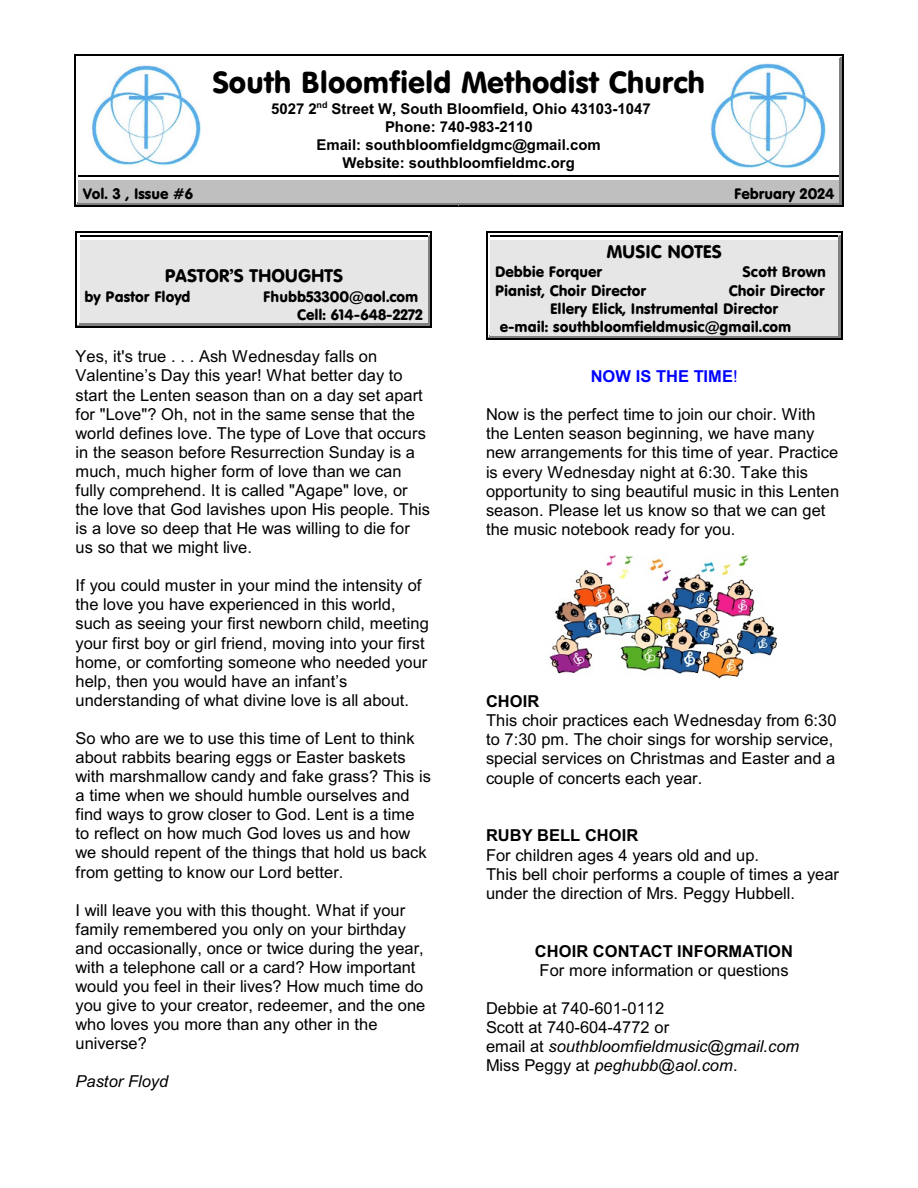
<style>
.page{position:relative;width:918px;height:1188px;background:#fff}
.page>*{position:absolute;margin:0;border:0;box-sizing:border-box;transform-origin:0 0}
.t1{font:30px "VAG Rounded BT";color:#000}
.t2{font:18px "VAG Rounded BT";color:#000}
.t3{font:16.5px/19px "Arial";color:#000}
.t4{font:700 16.5px "Arial";color:#000}
.t5{font:700 16.5px "Arial";letter-spacing:.005em;color:#00f}
.t6{font:italic 16.5px "Arial";color:#000}
.t7{font:700 15px/17.9px "Arial";color:#000;text-align:center}
.t8{font:italic 15px "VAG Rounded BT";color:#000}
.t9{font:15px/18.3px "VAG Rounded BT";color:#000}
.s1{font-style:normal}
.s2{font-weight:400}
.s3{font-style:italic}
</style>
<div class="page">
<hr style="left:840px;top:57px;width:1px;height:118px;background:#808080">
<hr style="left:77px;top:57px;width:764px;height:1px;background:#fff">
<hr style="left:841px;top:55px;width:1px;height:120px;background:#808080">
<hr style="left:75px;top:55px;width:767px;height:2px;background:#fff">
<hr style="left:74px;top:54px;width:2px;height:121px;background:#000">
<hr style="left:842px;top:54px;width:1px;height:121px;background:#000">
<hr style="left:74px;top:54px;width:769px;height:1px;background:#000">
<hr style="left:77px;top:203px;width:382px;height:1px;background:#808080">
<hr style="left:75px;top:204px;width:384px;height:1px;background:#808080">
<hr style="left:74px;top:175px;width:2px;height:32px;background:#000">
<hr style="left:74px;top:206px;width:385px;height:1px;background:#000">
<div style="left:78px;top:178px;width:381px;height:24px;background:#bfbfbf"></div>
<hr style="left:78px;top:178px;width:381px;height:1px;background:#fff">
<hr style="left:78px;top:175px;width:381px;height:2px;background:#000">
<svg style="left:840px;top:175px;width:1px;height:28px"></svg>
<hr style="left:459px;top:203px;width:382px;height:1px;background:#808080">
<hr style="left:841px;top:175px;width:1px;height:30px;background:#808080">
<hr style="left:459px;top:204px;width:383px;height:1px;background:#808080">
<hr style="left:842px;top:175px;width:1px;height:32px;background:#000">
<hr style="left:459px;top:206px;width:384px;height:1px;background:#000">
<div style="left:459px;top:178px;width:380px;height:24px;background:#bfbfbf"></div>
<hr style="left:459px;top:178px;width:380px;height:1px;background:#fff">
<hr style="left:459px;top:175px;width:380px;height:2px;background:#000">
<hr style="left:428px;top:234px;width:1px;height:91px;background:#808080">
<hr style="left:78px;top:234px;width:351px;height:1px;background:#fff">
<hr style="left:78px;top:324px;width:351px;height:1px;background:#808080">
<hr style="left:429px;top:233px;width:1px;height:93px;background:#808080">
<hr style="left:77px;top:233px;width:353px;height:1px;background:#fff">
<hr style="left:77px;top:325px;width:353px;height:1px;background:#808080">
<hr style="left:76px;top:231px;width:1px;height:97px;background:#000">
<hr style="left:431px;top:231px;width:1px;height:97px;background:#000">
<hr style="left:76px;top:231px;width:356px;height:2px;background:#000">
<hr style="left:76px;top:327px;width:356px;height:1px;background:#000">
<div style="left:80px;top:239px;width:347px;height:84px;background:#e6e6e6"></div>
<hr style="left:80px;top:239px;width:347px;height:1px;background:#fff">
<hr style="left:80px;top:236px;width:347px;height:1px;background:#000">
<hr style="left:838px;top:234px;width:1px;height:103px;background:#808080">
<hr style="left:489px;top:234px;width:350px;height:1px;background:#fff">
<hr style="left:489px;top:336px;width:350px;height:1px;background:#808080">
<hr style="left:840px;top:233px;width:1px;height:105px;background:#808080">
<hr style="left:487px;top:233px;width:354px;height:1px;background:#fff">
<hr style="left:487px;top:337px;width:354px;height:2px;background:#808080">
<hr style="left:486px;top:231px;width:1px;height:109px;background:#000">
<hr style="left:841px;top:231px;width:1px;height:109px;background:#000">
<hr style="left:486px;top:231px;width:356px;height:2px;background:#000">
<hr style="left:486px;top:339px;width:356px;height:1px;background:#000">
<div style="left:490px;top:239px;width:348px;height:97px;background:#e6e6e6"></div>
<hr style="left:490px;top:239px;width:348px;height:1px;background:#fff">
<hr style="left:490px;top:236px;width:348px;height:1px;background:#000">
<img style="left:549px;top:555px;width:227px;height:123px">
<img style="left:710px;top:63px;width:115px;height:106px">
<img style="left:91px;top:65px;width:109px;height:101px">
<h1 class="t1" style="left:212px;top:70px;width:494px">South Bloomfield Methodist Church</h1>
<p class="t7" style="left:271px;top:101px;width:381px">5027 2<sup>nd</sup> Street W, South Bloomfield, Ohio 43103-1047<br>Phone: 740-983-2110<br>Email: southbloomfieldgmc@gmail.com<br>Website: southbloomfieldmc.org</p>
<p class="t9" style="left:83px;top:186px;width:111px">Vol. 3 , Issue #6</p>
<p class="t9" style="left:734px;top:186px;width:102px">February 2024</p>
<p class="t2" style="left:165px;top:269px;width:180px">PASTOR’S THOUGHTS</p>
<p class="t9" style="left:85px;top:288px;width:107px">by Pastor Floyd</p>
<p class="t9" style="left:297px;top:288px;width:127px;text-indent:-34px">Fhubb53300@aol.com<br>Cell: 614-648-2272</p>
<p class="t3" style="left:76px;top:349px;width:356px">Yes, it's true . . . Ash Wednesday falls on Valentine’s Day this year! What better day to start the Lenten season than on a day set apart for "Love"? Oh, not in the same sense that the world defines love. The type of Love that occurs in the season before Resurrection Sunday is a much, much higher form of love than we can fully comprehend. It is called "Agape" love, or the love that God lavishes upon His people. This is a love so deep that He was willing to die for us so that we might live.</p>
<p class="t3" style="left:76px;top:578px;width:355px">If you could muster in your mind the intensity of the love you have experienced in this world, such as seeing your first newborn child, meeting your first boy or girl friend, moving into your first home, or comforting someone who needed your help, then you would have an infant’s understanding of what divine love is all about.</p>
<p class="t3" style="left:76px;top:730px;width:357px">So who are we to use this time of Lent to think about rabbits bearing eggs or Easter baskets with marshmallow candy and fake grass? This is a time when we should humble ourselves and find ways to grow closer to God. Lent is a time to reflect on how much God loves us and how we should repent of the things that hold us back from getting to know our Lord better.</p>
<p class="t3" style="left:76px;top:902px;width:351px">I will leave you with this thought. What if your family remembered you only on your birthday and occasionally, once or twice during the year, with a telephone call or a card? How important would you feel in their lives? How much time do you give to your creator, redeemer, and the one who loves you more than any other in the universe?</p>
<p class="t6" style="left:76px;top:1075px;width:94px">Pastor Floyd</p>
<p class="t2" style="left:607px;top:244px;width:117px">MUSIC NOTES</p>
<p class="t9" style="left:495px;top:264px;width:109px">Debbie Forquer</p>
<p class="t9" style="left:743px;top:264px;width:85px">Scott Brown</p>
<p class="t8" style="left:495px;top:284px;width:153px">Pianist, Choir Director</p>
<p class="t8" style="left:729px;top:284px;width:98px">Choir Director</p>
<p class="t8" style="left:550px;top:303px;width:230px"><span class="s1">Ellery Elick,</span> Instrumental Director</p>
<p class="t8" style="left:500px;top:321px;width:293px"><span class="s1">e-mail:</span> southbloomfieldmusic@gmail.com</p>
<p class="t5" style="left:591px;top:370px;width:148px">NOW IS THE TIME<span class="s2">!</span></p>
<p class="t3" style="left:486px;top:407px;width:355px">Now is the perfect time to join our choir. With the Lenten season beginning, we have many new arrangements for this time of year. Practice is every Wednesday night at 6:30. Take this opportunity to sing beautiful music in this Lenten season. Please let us know so that we can get the music notebook ready for you.</p>
<p class="t4" style="left:486px;top:695px;width:55px">CHOIR</p>
<p class="t3" style="left:486px;top:713px;width:352px">This choir practices each Wednesday from 6:30 to 7:30 pm. The choir sings for worship service, special services on Christmas and Easter and a couple of concerts each year.</p>
<p class="t4" style="left:486px;top:829px;width:154px">RUBY BELL CHOIR</p>
<p class="t3" style="left:486px;top:847px;width:355px">For children ages 4 years old and up.<br>This bell choir performs a couple of times a year under the direction of Mrs. Peggy Hubbell.</p>
<p class="t4" style="left:535px;top:945px;width:260px">CHOIR CONTACT INFORMATION</p>
<p class="t3" style="left:540px;top:962px;width:250px">For more information or questions</p>
<p class="t3" style="left:486px;top:1000px;width:315px">Debbie at 740-601-0112<br>Scott at 740-604-4772 or<br>email at <span class="s3">southbloomfieldmusic@gmail.com<br></span>Miss Peggy at <span class="s3">peghubb@aol.com</span>.</p>
</div>
